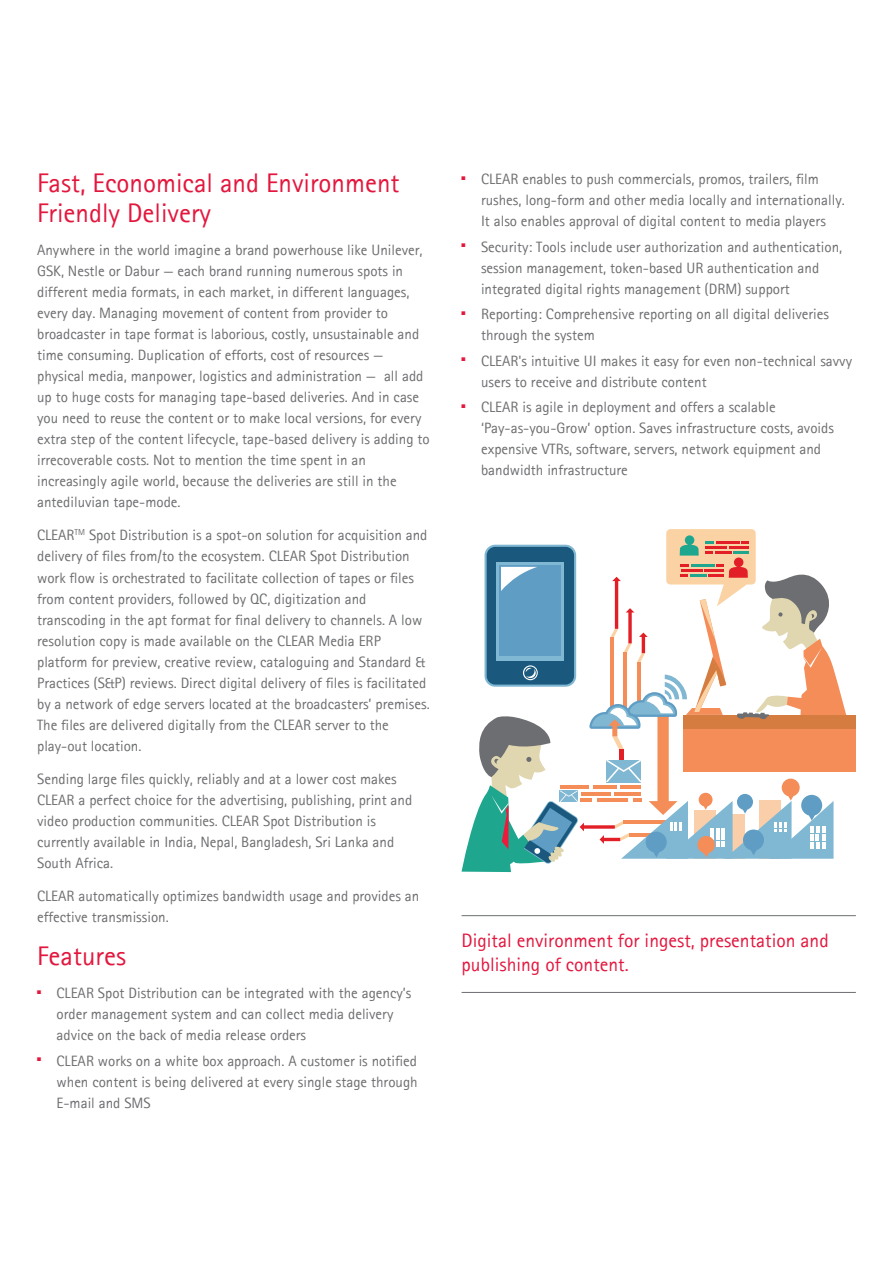
<style>
.page{position:relative;width:893px;height:1263px;background:#fff}
.page>*{position:absolute;margin:0;border:0;box-sizing:border-box;transform-origin:0 0}
.t1{font:27px/30px "Rotis Sans Serif";color:#e3173e}
.t2{font:19.5px/24px "Rotis Sans Serif";color:#e3173e}
.t3{font:15px/21px "Rotis Sans Serif";color:#6d6e71}
</style>
<div class="page">
<div style="left:684px;top:715px;width:172px;height:57px;background:#f48d58"></div>
<div style="left:684px;top:715px;width:172px;height:13px;background:#d57c40"></div>
<svg style="left:462px;top:529px;width:386px;height:343px"></svg>
<hr style="left:462px;top:915px;width:394px;height:1px;background:#6d6e71">
<hr style="left:462px;top:992px;width:394px;height:1px;background:#6d6e71">
<h1 class="t1" style="left:37px;top:168px;width:364px">Fast, Economical and Environment<br>Friendly Delivery</h1>
<p class="t3" style="left:37px;top:240px;width:394px">Anywhere in the world imagine a brand powerhouse like Unilever, GSK, Nestle or Dabur — each brand running numerous spots in different media formats, in each market, in different languages, every day. Managing movement of content from provider to broadcaster in tape format is laborious, costly, unsustainable and time consuming. Duplication of efforts, cost of resources — physical media, manpower, logistics and administration — all add up to huge costs for managing tape-based deliveries. And in case you need to reuse the content or to make local versions, for every extra step of the content lifecycle, tape-based delivery is adding to irrecoverable costs. Not to mention the time spent in an increasingly agile world, because the deliveries are still in the antediluvian tape-mode.</p>
<p class="t3" style="left:37px;top:525px;width:394px">CLEAR<sup>TM</sup> Spot Distribution is a spot-on solution for acquisition and delivery of files from/to the ecosystem. CLEAR Spot Distribution work flow is orchestrated to facilitate collection of tapes or files from content providers, followed by QC, digitization and transcoding in the apt format for final delivery to channels. A low resolution copy is made available on the CLEAR Media ERP platform for preview, creative review, cataloguing and Standard &amp; Practices (S&amp;P) reviews. Direct digital delivery of files is facilitated by a network of edge servers located at the broadcasters’ premises.<br>The files are delivered digitally from the CLEAR server to the play-out location.</p>
<p class="t3" style="left:37px;top:768px;width:377px">Sending large files quickly, reliably and at a lower cost makes CLEAR a perfect choice for the advertising, publishing, print and video production communities. CLEAR Spot Distribution is currently available in India, Nepal, Bangladesh, Sri Lanka and South Africa.</p>
<p class="t3" style="left:37px;top:885px;width:384px">CLEAR automatically optimizes bandwidth usage and provides an effective transmission.</p>
<h1 class="t1" style="left:37px;top:941px;width:90px">Features</h1>
<p class="t3" style="left:57px;top:982px;width:356px">CLEAR Spot Distribution can be integrated with the agency’s order management system and can collect media delivery advice on the back of media release orders</p>
<p class="t3" style="left:57px;top:1050px;width:363px;text-align:justify">CLEAR works on a white box approach. A customer is notified when content is being delivered at every single stage through E-mail and SMS</p>
<p class="t3" style="left:481px;top:168px;width:365px">CLEAR enables to push commercials, promos, trailers, film rushes, long-form and other media locally and internationally.<br>It also enables approval of digital content to media players</p>
<p class="t3" style="left:481px;top:236px;width:363px">Security: Tools include user authorization and authentication, session management, token-based UR authentication and integrated digital rights management (DRM) support</p>
<p class="t3" style="left:481px;top:303px;width:349px">Reporting: Comprehensive reporting on all digital deliveries through the system</p>
<p class="t3" style="left:481px;top:350px;width:373px">CLEAR's intuitive UI makes it easy for even non-technical savvy users to receive and distribute content</p>
<p class="t3" style="left:481px;top:396px;width:354px">CLEAR is agile in deployment and offers a scalable ‘Pay-as-you-Grow’ option. Saves infrastructure costs, avoids expensive VTRs, software, servers, network equipment and bandwidth infrastructure</p>
<h2 class="t2" style="left:462px;top:928px;width:369px">Digital environment for ingest, presentation and publishing of content.</h2>
</div>
